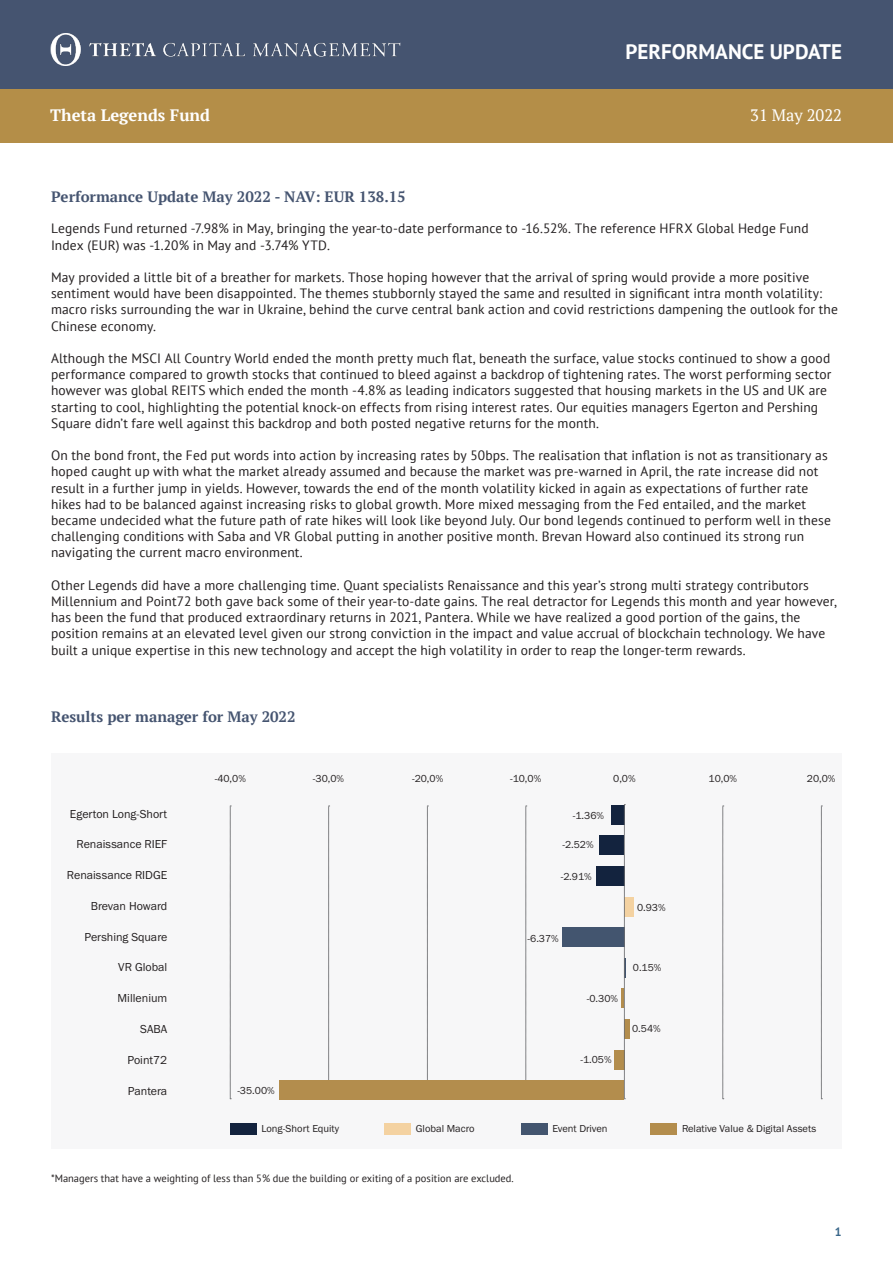
<style>
.page{position:relative;width:893px;height:1263px;background:#fff}
.page>*{position:absolute;margin:0;border:0;box-sizing:border-box;transform-origin:0 0}
.t1{font:700 21px "PT Sans";color:#fff}
.t2{font:700 16.5px "PT Serif";color:#fff}
.t3{font:16.5px "PT Serif";color:#fff}
.t4{font:700 15px "PT Serif";color:#455470}
.t5{font:13.5px/16.2px "PT Sans";letter-spacing:.01em;color:#231f20}
.t6{font:12px "Franklin Gothic URW Boo";color:#231f20}
.t7{font:700 12px "PT Sans";color:#396689}
.t8{font:10.5px "Franklin Gothic URW Boo";color:#231f20}
.t9{font:10.5px "PT Sans";color:#231f20}
</style>
<div class="page">
<div style="left:0;top:88px;width:893px;height:55px;background:#b48e48"></div>
<div style="left:0;top:0;width:893px;height:88px;background:#455470"></div>
<img style="left:50px;top:34px;width:351px;height:32px">
<div style="left:51px;top:753px;width:791px;height:396px;background:#f7f7f8"></div>
<svg style="left:821px;top:806px;width:1px;height:293px"></svg>
<svg style="left:723px;top:806px;width:1px;height:293px"></svg>
<svg style="left:526px;top:806px;width:1px;height:274px"></svg>
<svg style="left:328px;top:806px;width:2px;height:274px"></svg>
<svg style="left:427px;top:806px;width:1px;height:293px"></svg>
<svg style="left:230px;top:806px;width:1px;height:293px"></svg>
<div style="left:611px;top:805px;width:13px;height:20px;background:#13233e"></div>
<div style="left:596px;top:866px;width:28px;height:20px;background:#13233e"></div>
<div style="left:599px;top:835px;width:25px;height:20px;background:#13233e"></div>
<div style="left:624px;top:897px;width:10px;height:19px;background:#f4d2a1"></div>
<div style="left:562px;top:927px;width:62px;height:20px;background:#43556f"></div>
<hr style="left:624px;top:958px;width:2px;height:20px;background:#43556f">
<hr style="left:621px;top:988px;width:3px;height:20px;background:#b38d4d">
<div style="left:614px;top:1049px;width:10px;height:20px;background:#b38d4d"></div>
<div style="left:624px;top:1019px;width:6px;height:20px;background:#b38d4d"></div>
<div style="left:428px;top:1080px;width:196px;height:20px;background:#b38d4d"></div>
<div style="left:279px;top:1080px;width:148px;height:20px;background:#b38d4d"></div>
<svg style="left:624px;top:804px;width:1px;height:295px"></svg>
<div style="left:230px;top:1123px;width:26px;height:12px;background:#13233e"></div>
<div style="left:384px;top:1123px;width:27px;height:12px;background:#f4d2a1"></div>
<div style="left:521px;top:1123px;width:26px;height:12px;background:#43556f"></div>
<div style="left:651px;top:1123px;width:26px;height:12px;background:#b38d4d"></div>
<p class="t1" style="left:625px;top:38px;width:218px">PERFORMANCE UPDATE</p>
<p class="t2" style="left:50px;top:104px;width:161px">Theta Legends Fund</p>
<p class="t3" style="left:750px;top:104px;width:93px">31 May 2022</p>
<p class="t4" style="left:51px;top:187px;width:356px">Performance Update May 2022 - NAV: EUR 138.15</p>
<p class="t5" style="left:51px;top:220px;width:759px">Legends Fund returned -7.98% in May, bringing the year-to-date performance to -16.52%. The reference HFRX Global Hedge Fund<br>Index (EUR) was -1.20% in May and -3.74% YTD.</p>
<p class="t5" style="left:51px;top:269px;width:788px">May provided a little bit of a breather for markets. Those hoping however that the arrival of spring would provide a more positive sentiment would have been disappointed. The themes stubbornly stayed the same and resulted in significant intra month volatility: macro risks surrounding the war in Ukraine, behind the curve central bank action and covid restrictions dampening the outlook for the Chinese economy.</p>
<p class="t5" style="left:51px;top:350px;width:782px">Although the MSCI All Country World ended the month pretty much flat, beneath the surface, value stocks continued to show a good performance compared to growth stocks that continued to bleed against a backdrop of tightening rates. The worst performing sector however was global REITS which ended the month -4.8% as leading indicators suggested that housing markets in the US and UK are starting to cool, highlighting the potential knock-on effects from rising interest rates. Our equities managers Egerton and Pershing Square didn’t fare well against this backdrop and both posted negative returns for the month.</p>
<p class="t5" style="left:51px;top:447px;width:781px">On the bond front, the Fed put words into action by increasing rates by 50bps. The realisation that inflation is not as transitionary as hoped caught up with what the market already assumed and because the market was pre-warned in April, the rate increase did not result in a further jump in yields. However, towards the end of the month volatility kicked in again as expectations of further rate hikes had to be balanced against increasing risks to global growth. More mixed messaging from the Fed entailed, and the market became undecided what the future path of rate hikes will look like beyond July. Our bond legends continued to perform well in these challenging conditions with Saba and VR Global putting in another positive month. Brevan Howard also continued its strong run navigating the current macro environment.</p>
<p class="t5" style="left:51px;top:577px;width:787px">Other Legends did have a more challenging time. Quant specialists Renaissance and this year’s strong multi strategy contributors Millennium and Point72 both gave back some of their year-to-date gains. The real detractor for Legends this month and year however, has been the fund that produced extraordinary returns in 2021, Pantera. While we have realized a good portion of the gains, the position remains at an elevated level given our strong conviction in the impact and value accrual of blockchain technology. We have built a unique expertise in this new technology and accept the high volatility in order to reap the longer-term rewards.</p>
<p class="t4" style="left:51px;top:707px;width:246px">Results per manager for May 2022</p>
<p class="t6" style="left:70px;top:806px;width:99px">Egerton Long-Short</p>
<p class="t6" style="left:77px;top:837px;width:92px">Renaissance RIEF</p>
<p class="t6" style="left:67px;top:868px;width:102px">Renaissance RIDGE</p>
<p class="t6" style="left:91px;top:898px;width:78px">Brevan Howard</p>
<p class="t6" style="left:84px;top:929px;width:84px">Pershing Square</p>
<p class="t6" style="left:118px;top:960px;width:51px">VR Global</p>
<p class="t6" style="left:118px;top:991px;width:51px">Millenium</p>
<p class="t6" style="left:140px;top:1021px;width:29px">SABA</p>
<p class="t6" style="left:127px;top:1052px;width:41px">Point72</p>
<p class="t6" style="left:128px;top:1083px;width:41px">Pantera</p>
<p class="t8" style="left:215px;top:772px;width:33px">-40,0%</p>
<p class="t8" style="left:313px;top:772px;width:33px">-30,0%</p>
<p class="t8" style="left:412px;top:772px;width:33px">-20,0%</p>
<p class="t8" style="left:510px;top:772px;width:33px">-10,0%</p>
<p class="t8" style="left:613px;top:772px;width:24px">0,0%</p>
<p class="t8" style="left:708px;top:772px;width:30px">10,0%</p>
<p class="t8" style="left:807px;top:772px;width:30px">20,0%</p>
<p class="t8" style="left:573px;top:809px;width:33px">-1.36%</p>
<p class="t8" style="left:563px;top:838px;width:33px">-2.52%</p>
<p class="t8" style="left:561px;top:870px;width:33px">-2.91%</p>
<p class="t8" style="left:637px;top:901px;width:30px">0.93%</p>
<p class="t8" style="left:528px;top:932px;width:33px">-6.37%</p>
<p class="t8" style="left:633px;top:961px;width:30px">0.15%</p>
<p class="t8" style="left:587px;top:992px;width:33px">-0.30%</p>
<p class="t8" style="left:632px;top:1022px;width:30px">0.54%</p>
<p class="t8" style="left:580px;top:1053px;width:33px">-1.05%</p>
<p class="t8" style="left:237px;top:1083px;width:39px">-35.00%</p>
<p class="t8" style="left:261px;top:1122px;width:79px">Long-Short Equity</p>
<p class="t8" style="left:416px;top:1122px;width:60px">Global Macro</p>
<p class="t8" style="left:552px;top:1122px;width:57px">Event Driven</p>
<p class="t8" style="left:682px;top:1122px;width:136px">Relative Value &amp; Digital Assets</p>
<p class="t9" style="left:51px;top:1171px;width:464px">*Managers that have a weighting of less than 5% due the building or exiting of a position are excluded.</p>
<p class="t7" style="left:835px;top:1224px;width:8px">1</p>
</div>
